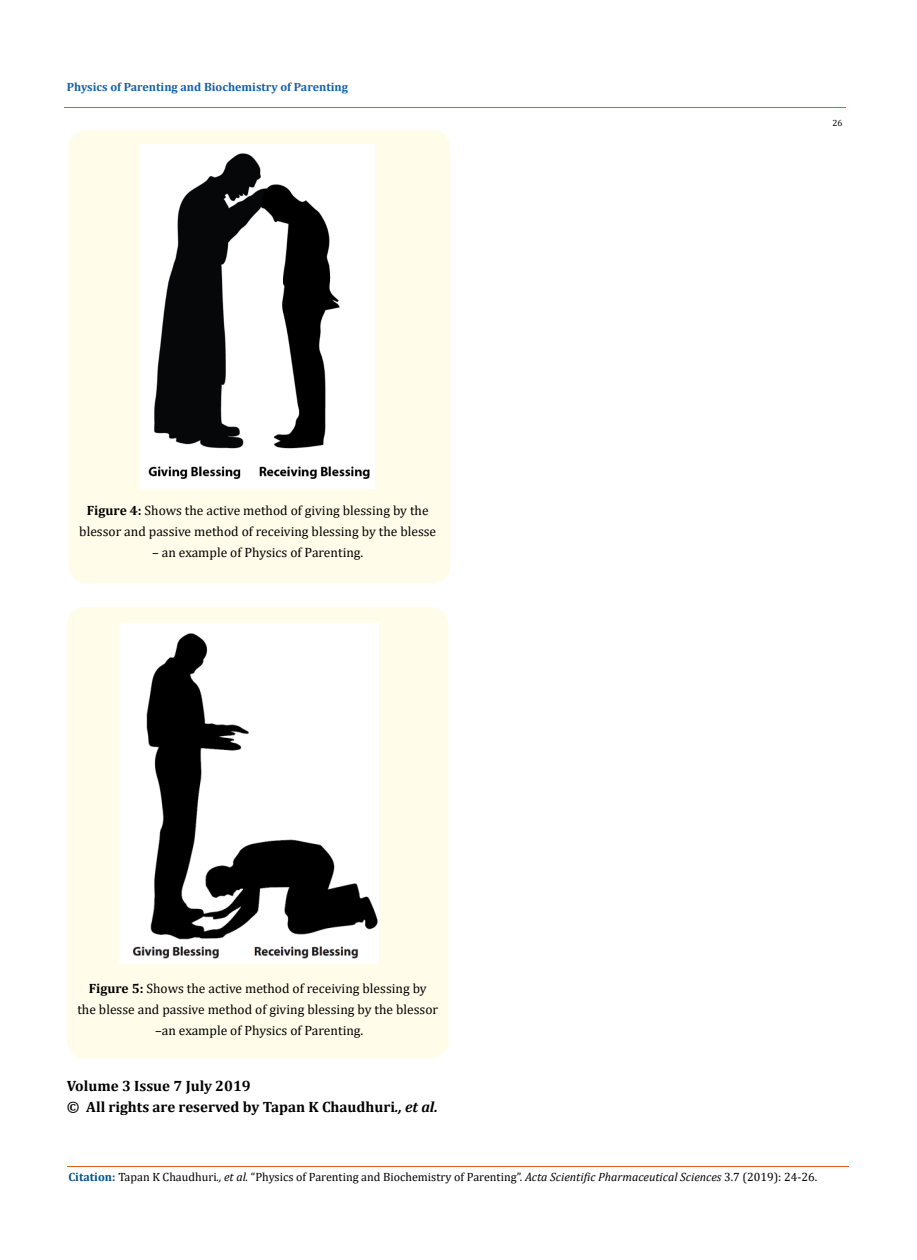
<style>
.page{position:relative;width:917px;height:1260px;background:#fff}
.page>*{position:absolute;margin:0;border:0;box-sizing:border-box;transform-origin:0 0}
.t1{font:700 15px/21px "Cambria";color:#000}
.t2{font:13.5px/21px "Cambria";color:#000;text-align:center}
.t3{font:12px "Cambria";color:#000}
.t4{font:700 12px "Cambria";color:#1560a6}
.t5{font:9px "Cambria";color:#000}
.s1{font-weight:700}
.s2{font-style:italic}
.s3{font-weight:700;color:#035089}
</style>
<div class="page">
<hr style="left:64px;top:108px;width:781px;height:1px;background:#e05d1a">
<hr style="left:67px;top:1166px;width:781px;height:1px;background:#e05d1a">
<div style="left:68px;top:130px;width:382px;height:453px;background:#fffde9;border-radius:18px"></div>
<img style="left:141px;top:144px;width:234px;height:345px">
<div style="left:67px;top:607px;width:381px;height:451px;background:#fffde9;border-radius:18px"></div>
<img style="left:119px;top:623px;width:259px;height:341px">
<p class="t4" style="left:67px;top:78px;width:282px">Physics of Parenting and Biochemistry of Parenting</p>
<p class="t2" style="left:79px;top:500px;width:358px"><span class="s1">Figure 4:</span> Shows the active method of giving blessing by the blessor and passive method of receiving blessing by the blesse</p>
<p class="t2" style="left:152px;top:542px;width:213px">– an example of Physics of Parenting.</p>
<p class="t5" style="left:832px;top:118px;width:11px">26</p>
<p class="t2" style="left:77px;top:977px;width:362px"><span class="s1">Figure 5:</span> Shows the active method of receiving blessing by<br>the blesse and passive method of giving blessing by the blessor –an example of Physics of Parenting.</p>
<p class="t1" style="left:67px;top:1075px;width:372px">Volume 3 Issue 7 July 2019<br>© All rights are reserved by Tapan K Chaudhuri<span class="s2">., et al.</span></p>
<p class="t3" style="left:68px;top:1170px;width:750px"><span class="s3">Citation:</span> Tapan K Chaudhuri<span class="s2">., et al.</span> “Physics of Parenting and Biochemistry of Parenting”. <span class="s2">Acta Scientific Pharmaceutical Sciences</span> 3.7 (2019): 24-26.</p>
</div>
